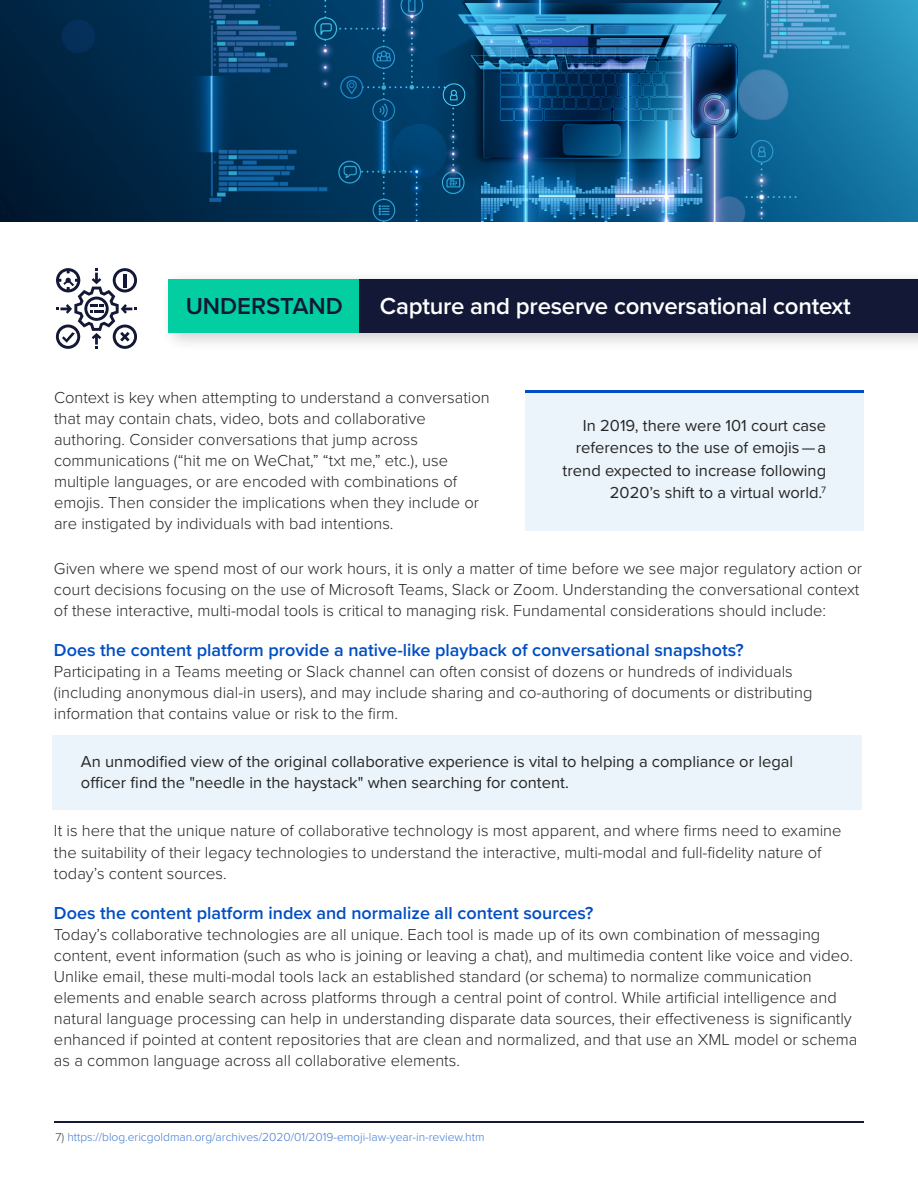
<style>
.page{position:relative;width:918px;height:1188px;background:#fff}
.page>*{position:absolute;margin:0;border:0;box-sizing:border-box;transform-origin:0 0}
.t1{font:600 24px "Proxima Nova";color:#fff}
.t2{font:600 24px "Proxima Nova";color:#121836}
.t3{font:600 18px "Proxima Nova";color:#004ec3}
.t4{font:300 16.5px/21px "Proxima Nova";color:#262626}
.t5{font:16.5px/22.5px "Proxima Nova";color:#262626;text-align:right}
.t6{font:300 12px "Proxima Nova";color:#407ad2}
.s1{color:#404040}
</style>
<div class="page">
<div style="left:159px;top:269px;width:759px;height:84px;background:#000;opacity:.2"></div>
<div style="left:169px;top:279px;width:749px;height:54px;background:#121836"></div>
<div style="left:52px;top:735px;width:810px;height:74px;background:#ebf4fa"></div>
<div style="left:169px;top:279px;width:190px;height:54px;background:#03cea1"></div>
<div style="left:525px;top:390px;width:339px;height:141px;background:#ebf4fa"></div>
<hr style="left:525px;top:390px;width:339px;height:3px;background:#004ec3">
<hr style="left:54px;top:1122px;width:810px;height:1px;background:#121836">
<svg style="left:56px;top:268px;width:81px;height:81px"></svg>
<svg style="left:0;top:0;width:918px;height:221px;background:#11517b"></svg>
<h1 class="t2" style="left:186px;top:288px;width:159px">UNDERSTAND</h1>
<h1 class="t1" style="left:380px;top:288px;width:472px">Capture and preserve conversational context</h1>
<p class="t4" style="left:54px;top:387px;width:437px">Context is key when attempting to understand a conversation that may contain chats, video, bots and collaborative authoring. Consider conversations that jump across communications (“hit me on WeChat,” “txt me,” etc.), use multiple languages, or are encoded with combinations of emojis. Then consider the implications when they include or are instigated by individuals with bad intentions.</p>
<p class="t5" style="left:563px;top:413px;width:265px">In 2019, there were 101 court case references to the use of emojis — a trend expected to increase following 2020’s shift to a virtual world.<sup>7</sup></p>
<p class="t4" style="left:54px;top:557px;width:809px">Given where we spend most of our work hours, it is only a matter of time before we see major regulatory action or court decisions focusing on the use of Microsoft Teams, Slack or Zoom. Understanding the conversational context of these interactive, multi-modal tools is critical to managing risk. Fundamental considerations should include:</p>
<p class="t3" style="left:54px;top:637px;width:691px">Does the content platform provide a native-like playback of conversational snapshots?</p>
<p class="t4" style="left:54px;top:661px;width:760px">Participating in a Teams meeting or Slack channel can often consist of dozens or hundreds of individuals (including anonymous dial-in users), and may include sharing and co-authoring of documents or distributing information that contains value or risk to the firm.</p>
<p class="t5" style="left:81px;top:751px;width:714px;line-height:21px;text-align:left">An unmodified view of the original collaborative experience is vital to helping a compliance or legal officer find the "needle in the haystack" when searching for content.</p>
<p class="t4" style="left:54px;top:820px;width:789px">It is here that the unique nature of collaborative technology is most apparent, and where firms need to examine the suitability of their legacy technologies to understand the interactive, multi-modal and full-fidelity nature of today’s content sources.</p>
<p class="t3" style="left:54px;top:900px;width:541px">Does the content platform index and normalize all content sources?</p>
<p class="t4" style="left:54px;top:923px;width:805px">Today’s collaborative technologies are all unique. Each tool is made up of its own combination of messaging content, event information (such as who is joining or leaving a chat), and multimedia content like voice and video.<br>Unlike email, these multi-modal tools lack an established standard (or schema) to normalize communication elements and enable search across platforms through a central point of control. While artificial intelligence and natural language processing can help in understanding disparate data sources, their effectiveness is significantly enhanced if pointed at content repositories that are clean and normalized, and that use an XML model or schema as a common language across all collaborative elements.</p>
<p class="t6" style="left:56px;top:1128px;width:431px"><span class="s1">7)</span> https://blog.ericgoldman.org/archives/2020/01/2019-emoji-law-year-in-review.htm</p>
</div>
